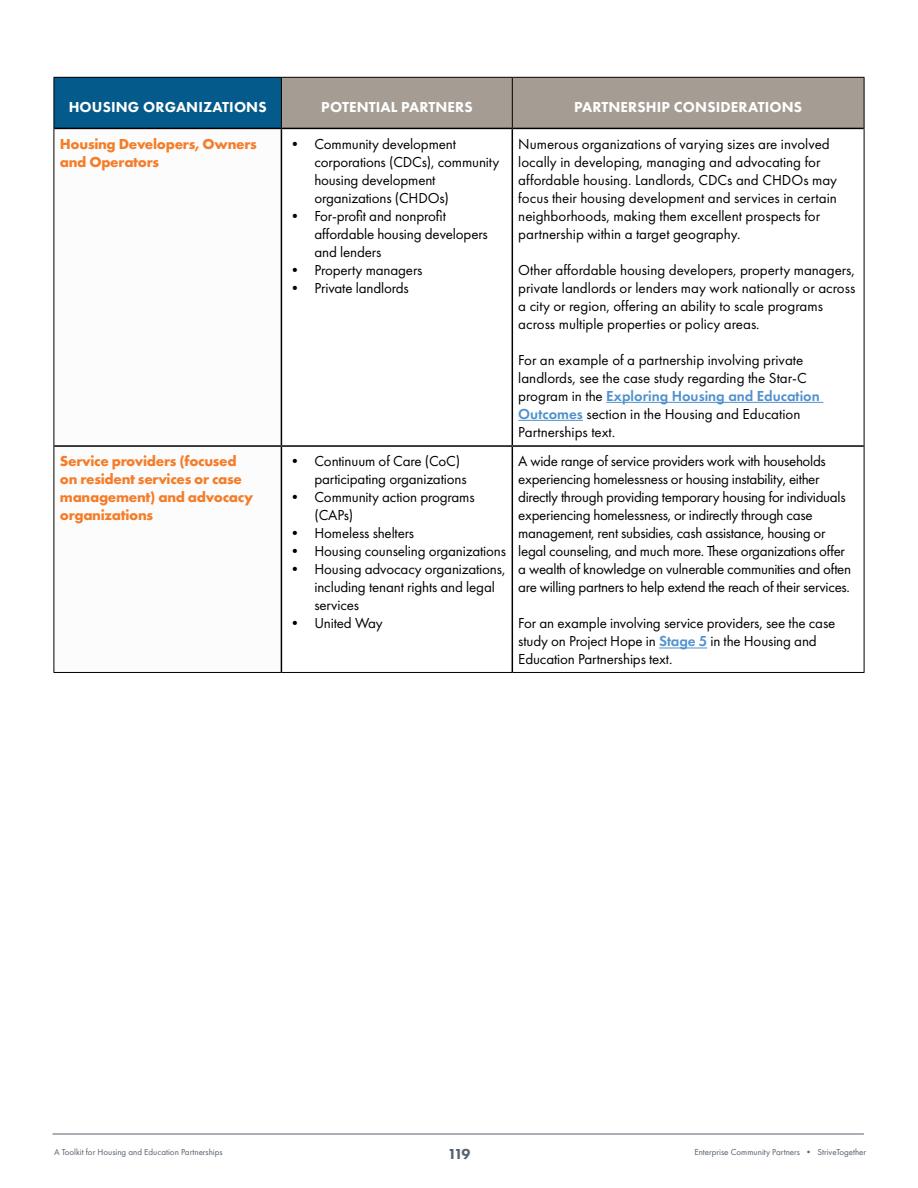
<style>
.page{position:relative;width:918px;height:1188px;background:#fff}
.page>*{position:absolute;margin:0;border:0;box-sizing:border-box;transform-origin:0 0}
.t1{font:15px/18px "Futura PT";letter-spacing:-.01em;color:#000}
.t2{font:700 15px/18px "Futura PT";letter-spacing:-.02em;color:#f57d29}
.t3{font:800 15px "Futura PT";letter-spacing:.01em;color:#fff}
.t4{font:800 15px "Futura PT";color:#56616d}
.t5{font:9px "Futura PT";color:#56616d}
.s1{font-weight:600;color:#5091cd}
</style>
<div class="page">
<hr style="left:53px;top:1134px;width:811px;height:1px;background:#56616d">
<div style="left:54px;top:77px;width:227px;height:51px;background:#035a8b"></div>
<div style="left:282px;top:78px;width:582px;height:50px;background:#a59d94"></div>
<svg style="left:55px;top:129px;width:226px;height:543px"></svg>
<svg style="left:282px;top:129px;width:582px;height:543px"></svg>
<hr style="left:54px;top:128px;width:227px;height:1px;background:#000">
<hr style="left:281px;top:128px;width:231px;height:1px;background:#000">
<hr style="left:281px;top:129px;width:1px;height:316px;background:#000">
<hr style="left:512px;top:128px;width:352px;height:1px;background:#000">
<hr style="left:512px;top:129px;width:1px;height:316px;background:#000">
<hr style="left:54px;top:445px;width:227px;height:2px;background:#000">
<hr style="left:281px;top:445px;width:231px;height:2px;background:#000">
<hr style="left:281px;top:447px;width:1px;height:225px;background:#000">
<hr style="left:512px;top:445px;width:352px;height:2px;background:#000">
<hr style="left:512px;top:447px;width:1px;height:225px;background:#000">
<hr style="left:54px;top:128px;width:1px;height:318px;background:#000">
<hr style="left:864px;top:128px;width:1px;height:318px;background:#000">
<hr style="left:54px;top:446px;width:1px;height:226px;background:#000">
<hr style="left:864px;top:446px;width:1px;height:226px;background:#000">
<hr style="left:54px;top:672px;width:227px;height:1px;background:#000">
<hr style="left:281px;top:672px;width:231px;height:1px;background:#000">
<hr style="left:512px;top:672px;width:352px;height:1px;background:#000">
<hr style="left:54px;top:77px;width:227px;height:1px;background:#000">
<hr style="left:54px;top:78px;width:1px;height:50px;background:#000">
<hr style="left:281px;top:77px;width:231px;height:1px;background:#000">
<hr style="left:281px;top:78px;width:1px;height:50px;background:#000">
<hr style="left:512px;top:77px;width:352px;height:1px;background:#000">
<hr style="left:512px;top:78px;width:1px;height:50px;background:#000">
<hr style="left:864px;top:78px;width:1px;height:50px;background:#000">
<hr style="left:606px;top:402px;width:217px;height:1px;background:#5091cd">
<hr style="left:518px;top:420px;width:65px;height:1px;background:#5091cd">
<hr style="left:659px;top:648px;width:48px;height:1px;background:#5091cd">
<p class="t3" style="left:69px;top:97px;width:199px">HOUSING ORGANIZATIONS</p>
<p class="t3" style="left:321px;top:97px;width:153px">POTENTIAL PARTNERS</p>
<p class="t3" style="left:574px;top:97px;width:229px">PARTNERSHIP CONSIDERATIONS</p>
<p class="t2" style="left:60px;top:134px;width:198px">Housing Developers, Owners and Operators</p>
<p class="t1" style="left:314px;top:135px;width:186px;text-indent:-27px">• Community development corporations (CDCs), community housing development organizations (CHDOs)</p>
<p class="t1" style="left:314px;top:207px;width:175px;text-indent:-27px">• For-profit and nonprofit affordable housing developers and lenders</p>
<p class="t1" style="left:287px;top:261px;width:137px">• Property managers</p>
<p class="t1" style="left:287px;top:279px;width:123px">• Private landlords</p>
<p class="t1" style="left:518px;top:135px;width:320px">Numerous organizations of varying sizes are involved locally in developing, managing and advocating for affordable housing. Landlords, CDCs and CHDOs may focus their housing development and services in certain neighborhoods, making them excellent prospects for partnership within a target geography.</p>
<p class="t1" style="left:518px;top:261px;width:338px">Other affordable housing developers, property managers, private landlords or lenders may work nationally or across a city or region, offering an ability to scale programs across multiple properties or policy areas.</p>
<p class="t1" style="left:518px;top:351px;width:303px">For an example of a partnership involving private landlords, see the case study regarding the Star-C program in the <span class="s1">Exploring Housing and Education Outcomes</span> section in the Housing and Education Partnerships text.</p>
<p class="t2" style="left:60px;top:452px;width:195px">Service providers (focused on resident services or case management) and advocacy organizations</p>
<p class="t1" style="left:314px;top:452px;width:154px;text-indent:-27px">• Continuum of Care (CoC) participating organizations</p>
<p class="t1" style="left:314px;top:488px;width:162px;text-indent:-27px">• Community action programs (CAPs)</p>
<p class="t1" style="left:287px;top:524px;width:128px">• Homeless shelters</p>
<p class="t1" style="left:287px;top:542px;width:220px">• Housing counseling organizations</p>
<p class="t1" style="left:314px;top:560px;width:193px;text-indent:-27px">• Housing advocacy organizations, including tenant rights and legal services</p>
<p class="t1" style="left:287px;top:614px;width:97px">• United Way</p>
<p class="t1" style="left:518px;top:452px;width:334px">A wide range of service providers work with households experiencing homelessness or housing instability, either directly through providing temporary housing for individuals experiencing homelessness, or indirectly through case management, rent subsidies, cash assistance, housing or legal counseling, and much more. These organizations offer a wealth of knowledge on vulnerable communities and often are willing partners to help extend the reach of their services.</p>
<p class="t1" style="left:518px;top:614px;width:319px">For an example involving service providers, see the case study on Project Hope in <span class="s1">Stage 5</span> in the Housing and<br>Education Partnerships text.</p>
<p class="t5" style="left:54px;top:1147px;width:170px">A Toolkit for Housing and Education Partnerships</p>
<p class="t4" style="left:448px;top:1144px;width:24px">119</p>
<p class="t5" style="left:694px;top:1147px;width:173px">Enterprise Community Partners • StriveTogether</p>
</div>
